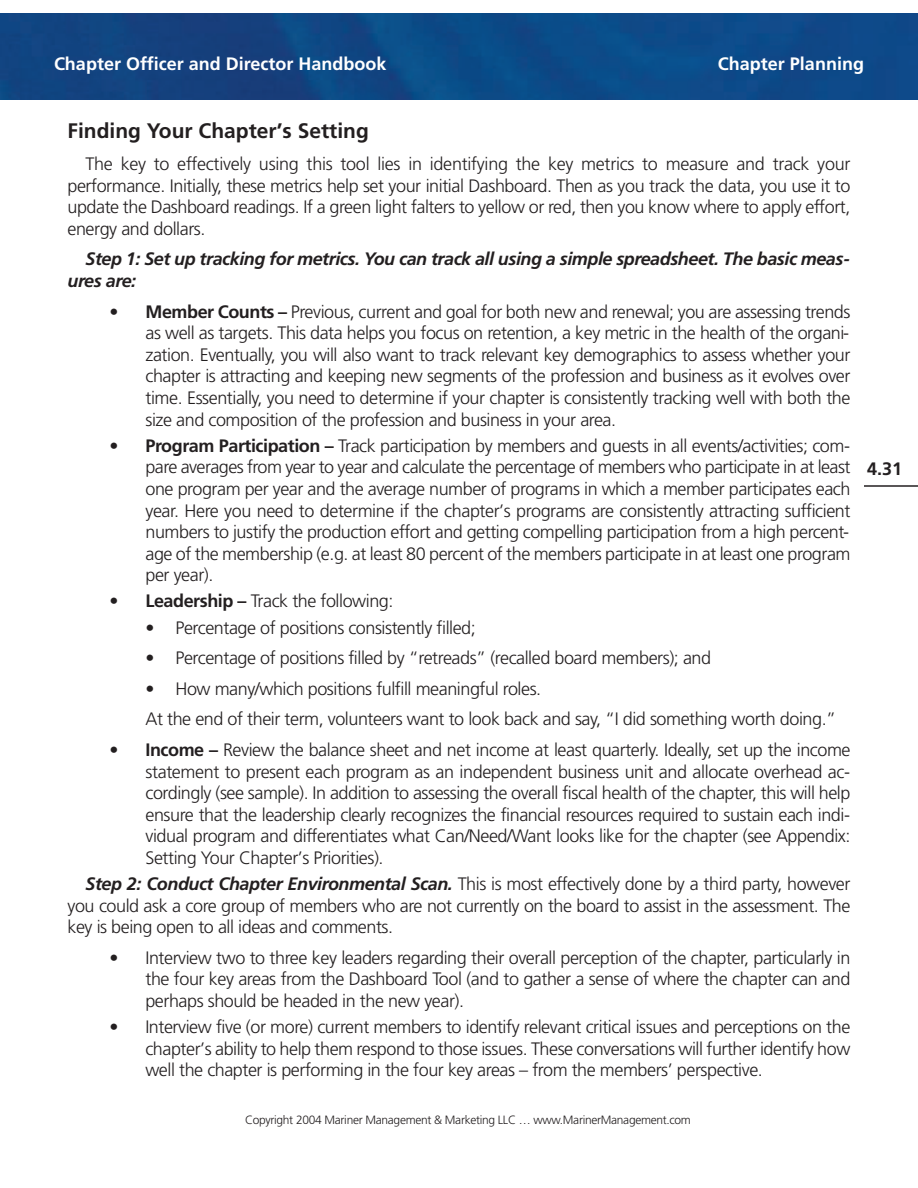
<style>
.page{position:relative;width:918px;height:1188px;background:#fff}
.page>*{position:absolute;margin:0;border:0;box-sizing:border-box;transform-origin:0 0}
.t1{font:700 21px "Frutiger";color:#231f20}
.t2{font:300 18px/21.6px "Frutiger";letter-spacing:-.025em;color:#231f20;text-align:justify}
.t3{font:italic 700 18px/21.6px "Frutiger";letter-spacing:-.025em;color:#231f20}
.t4{font:700 18px "Frutiger";color:#fff}
.t5{font:700 18px "Frutiger";color:#231f20}
.t6{font:300 12px "Frutiger";letter-spacing:-.025em;color:#231f20}
.s1{font-weight:700}
.s2{font-weight:700;font-style:italic}
</style>
<div class="page">
<img style="left:0;top:14px;width:918px;height:85px">
<hr style="left:864px;top:485px;width:54px;height:2px;background:#231f20">
<p class="t4" style="left:54px;top:56px;width:334px">Chapter Officer and Director Handbook</p>
<p class="t4" style="left:718px;top:56px;width:148px">Chapter Planning</p>
<p class="t1" style="left:68px;top:123px;width:303px">Finding Your Chapter’s Setting</p>
<p class="t2" style="left:68px;top:154px;width:785px;text-indent:18px">The key to effectively using this tool lies in identifying the key metrics to measure and track your performance. Initially, these metrics help set your initial Dashboard. Then as you track the data, you use it to update the Dashboard readings. If a green light falters to yellow or red, then you know where to apply effort, energy and dollars.</p>
<p class="t3" style="left:68px;top:250px;width:784px;text-indent:18px">Step 1: Set up tracking for metrics. You can track all using a simple spreadsheet. The basic meas&shy;ures are:</p>
<p class="t2" style="left:146px;top:302px;width:707px;text-indent:-36px">• <span class="s1">Member Counts –</span> Previous, current and goal for both new and renewal; you are assessing trends as well as targets. This data helps you focus on retention, a key metric in the health of the organi&shy;zation. Eventually, you will also want to track relevant key demographics to assess whether your chapter is attracting and keeping new segments of the profession and business as it evolves over time. Essentially, you need to determine if your chapter is consistently tracking well with both the size and composition of the profession and business in your area.</p>
<p class="t2" style="left:146px;top:436px;width:707px;text-indent:-36px">• <span class="s1">Program Participation –</span> Track participation by members and guests in all events/activities; com&shy;pare averages from year to year and calculate the percentage of members who participate in at least one program per year and the average number of programs in which a member participates each year. Here you need to determine if the chapter’s programs are consistently attracting sufficient numbers to justify the production effort and getting compelling participation from a high percent&shy;age of the membership (e.g. at least 80 percent of the members participate in at least one program per year).</p>
<p class="t2" style="left:110px;top:592px;width:285px">• <span class="s1">Leadership –</span> Track the following:</p>
<p class="t2" style="left:146px;top:618px;width:332px">• Percentage of positions consistently filled;</p>
<p class="t2" style="left:146px;top:649px;width:567px">• Percentage of positions filled by “retreads” (recalled board members); and</p>
<p class="t2" style="left:146px;top:675px;width:692px;line-height:30.6px">• How many/which positions fulfill meaningful roles.<br>At the end of their term, volunteers want to look back and say, “I did something worth doing.”</p>
<p class="t2" style="left:146px;top:740px;width:707px;text-indent:-36px">• <span class="s1">Income –</span> Review the balance sheet and net income at least quarterly. Ideally, set up the income statement to present each program as an independent business unit and allocate overhead ac&shy;cordingly (see sample). In addition to assessing the overall fiscal health of the chapter, this will help ensure that the leadership clearly recognizes the financial resources required to sustain each indi&shy;vidual program and differentiates what Can/Need/Want looks like for the chapter (see Appendix:<br>Setting Your Chapter’s Priorities).</p>
<p class="t2" style="left:67px;top:874px;width:785px;text-indent:18px"><span class="s2">Step 2: Conduct Chapter Environmental Scan.</span> This is most effectively done by a third party, however you could ask a core group of members who are not currently on the board to assist in the assessment. The key is being open to all ideas and comments.</p>
<p class="t2" style="left:145px;top:948px;width:707px;text-indent:-36px">• Interview two to three key leaders regarding their overall perception of the chapter, particularly in the four key areas from the Dashboard Tool (and to gather a sense of where the chapter can and perhaps should be headed in the new year).</p>
<p class="t2" style="left:145px;top:1018px;width:707px;text-indent:-36px">• Interview five (or more) current members to identify relevant critical issues and perceptions on the chapter’s ability to help them respond to those issues. These conversations will further identify how well the chapter is performing in the four key areas – from the members’ perspective.</p>
<p class="t6" style="left:245px;top:1115px;width:447px">Copyright 2004 Mariner Management &amp; Marketing LLC … www.MarinerManagement.com</p>
<p class="t5" style="left:867px;top:461px;width:37px">4.31</p>
</div>
